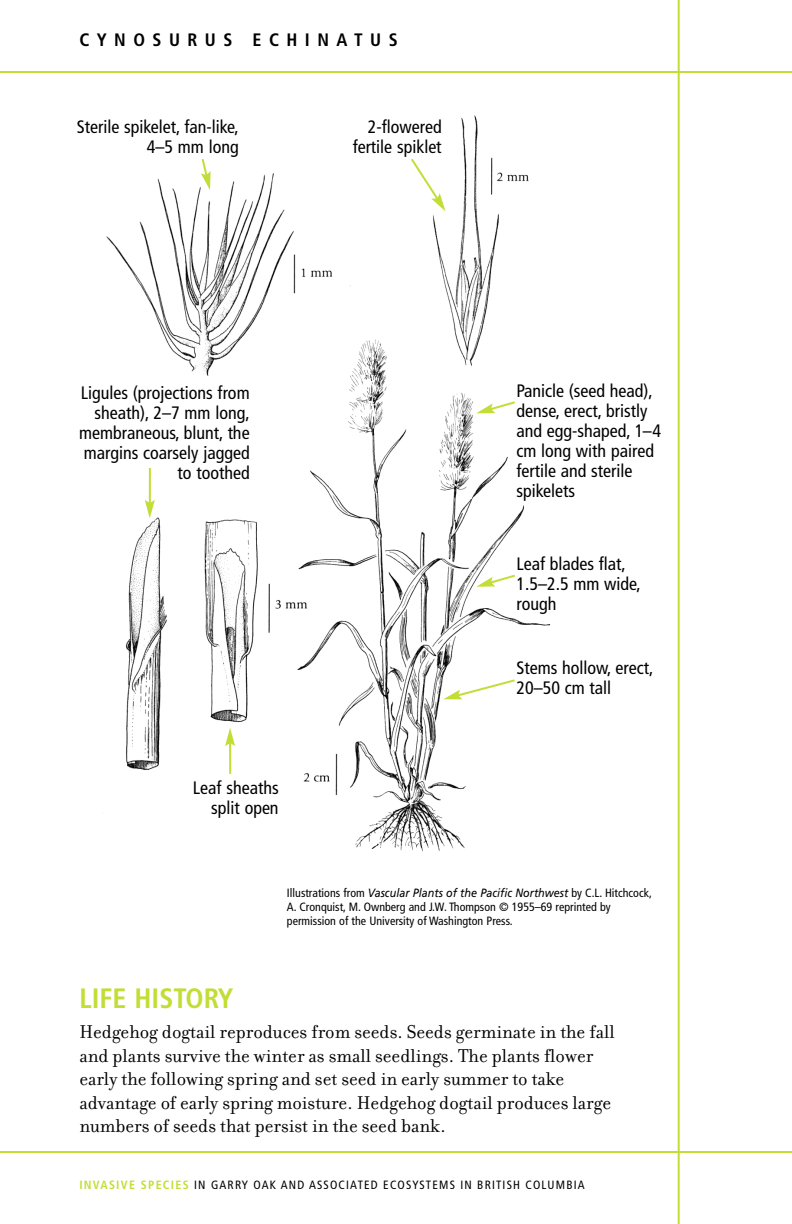
<style>
.page{position:relative;width:792px;height:1224px;background:#fff}
.page>*{position:absolute;margin:0;border:0;box-sizing:border-box;transform-origin:0 0}
.t1{font:700 condensed 28px "Frutiger";color:#c2de36}
.t2{font:20px/23.6px "Filosofia";color:#000}
.t3{font:condensed 18px/20px "Frutiger";color:#000;text-align:right}
.t4{font:700 condensed 18px "Frutiger";letter-spacing:.415em;color:#000}
.t5{font:condensed 12px/14px "Frutiger";color:#000}
.t6{font:condensed 12px "Frutiger";letter-spacing:.095em;color:#000}
.s1{font-style:italic;font-stretch:normal}
.s2{font-weight:700;color:#c2de36}
</style>
<div class="page">
<img style="left:106px;top:115px;width:445px;height:737px">
<hr style="left:678px;top:0;width:2px;height:1224px;background:#c2de36">
<hr style="left:0;top:1151px;width:792px;height:2px;background:#c2de36">
<hr style="left:0;top:71px;width:792px;height:2px;background:#c2de36">
<svg style="left:200px;top:157px;width:11px;height:33px"></svg>
<svg style="left:409px;top:157px;width:37px;height:54px"></svg>
<svg style="left:476px;top:400px;width:41px;height:13px"></svg>
<svg style="left:476px;top:573px;width:41px;height:14px"></svg>
<svg style="left:443px;top:678px;width:74px;height:21px"></svg>
<svg style="left:225px;top:728px;width:10px;height:48px"></svg>
<hr style="left:149px;top:468px;width:2px;height:35px;background:#c2de36">
<svg style="left:145px;top:500px;width:10px;height:18px"></svg>
<p class="t4" style="left:79px;top:33px;width:320px">CYNOSURUS ECHINATUS</p>
<p class="t3" style="left:77px;top:119px;width:164px">Sterile spikelet, fan-like,<br>4–5 mm long</p>
<p class="t3" style="left:353px;top:119px;width:90px">2-flowered fertile spiklet</p>
<p class="t3" style="left:79px;top:384px;width:172px">Ligules (projections from sheath), 2–7 mm long, membraneous, blunt, the margins coarsely jagged to toothed</p>
<p class="t3" style="left:193px;top:779px;width:87px">Leaf sheaths split open</p>
<p class="t3" style="left:516px;top:382px;width:146px;text-align:left">Panicle (seed head), dense, erect, bristly and egg-shaped, 1–4 cm long with paired fertile and sterile spikelets</p>
<p class="t3" style="left:516px;top:556px;width:126px;text-align:left">Leaf blades flat,<br>1.5–2.5 mm wide, rough</p>
<p class="t3" style="left:516px;top:660px;width:139px;text-align:left">Stems hollow, erect,<br>20–50 cm tall</p>
<p class="t5" style="left:287px;top:887px;width:366px">Illustrations from <span class="s1">Vascular Plants of the Pacific Northwest</span> by C.L. Hitchcock,<br>A. Cronquist, M. Ownberg and J.W. Thompson © 1955–69 reprinted by permission of the University of Washington Press.</p>
<h1 class="t1" style="left:79px;top:987px;width:156px">LIFE HISTORY</h1>
<p class="t2" style="left:79px;top:1023px;width:537px">Hedgehog dogtail reproduces from seeds. Seeds germinate in the fall and plants survive the winter as small seedlings. The plants flower early the following spring and set seed in early summer to take advantage of early spring moisture. Hedgehog dogtail produces large numbers of seeds that persist in the seed bank.</p>
<p class="t6" style="left:79px;top:1180px;width:507px"><span class="s2">INVASIVE SPECIES</span> IN GARRY OAK AND ASSOCIATED ECOSYSTEMS IN BRITISH COLUMBIA</p>
</div>
